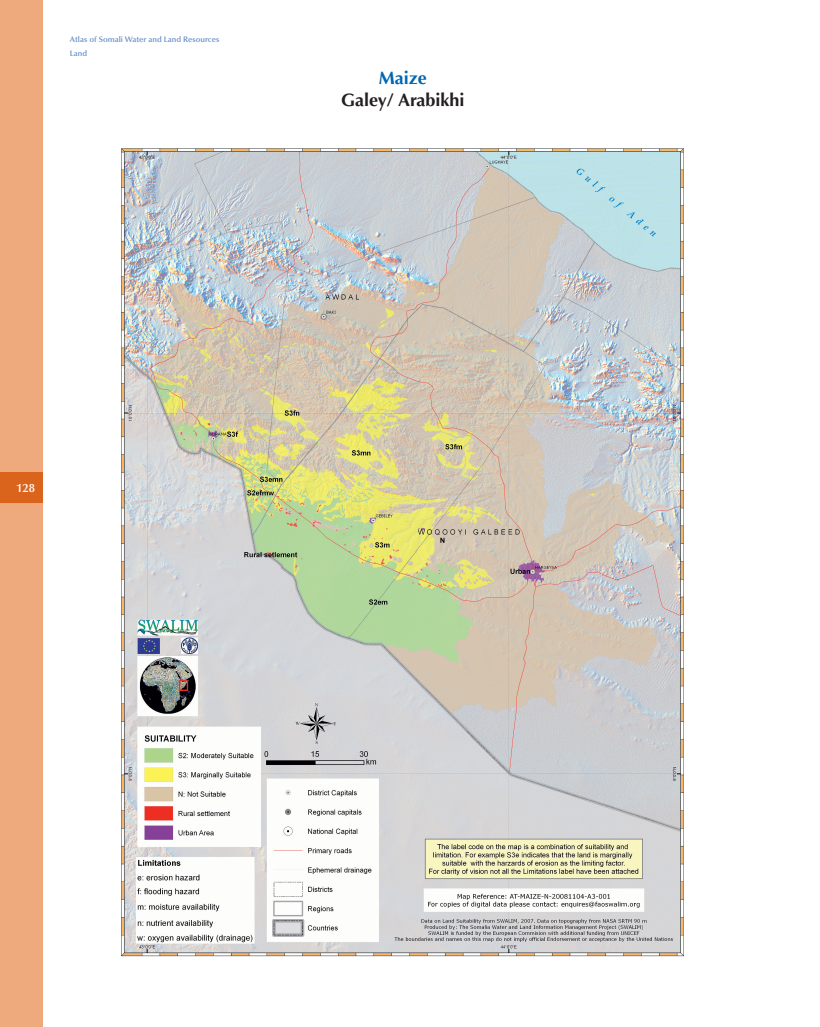
<style>
.page{position:relative;width:820px;height:1027px;background:#fff}
.page>*{position:absolute;margin:0;border:0;box-sizing:border-box;transform-origin:0 0}
.t1{font:700 18px "Optima LT Std";color:#231f20}
.t2{font:700 18px "Optima LT Std";color:#0166b3}
.t3{font:600 12px "Optima LT Std";color:#fff}
.t4{font:600 8px/14px "Optima LT Std";color:#6990ca}
</style>
<div class="page">
<div style="left:0;top:0;width:43px;height:1026px;background:#eeaa7c"></div>
<div style="left:0;top:472px;width:43px;height:30px;background:#da641c"></div>
<img style="left:122px;top:148px;width:561px;height:807px">
<p class="t4" style="left:70px;top:33px;width:151px">Atlas of Somali Water and Land Resources<br>Land</p>
<h1 class="t2" style="left:379px;top:70px;width:50px">Maize</h1>
<h1 class="t1" style="left:341px;top:92px;width:125px">Galey/ Arabikhi</h1>
<h2 class="t3" style="left:16px;top:482px;width:20px">128</h2>
</div>
